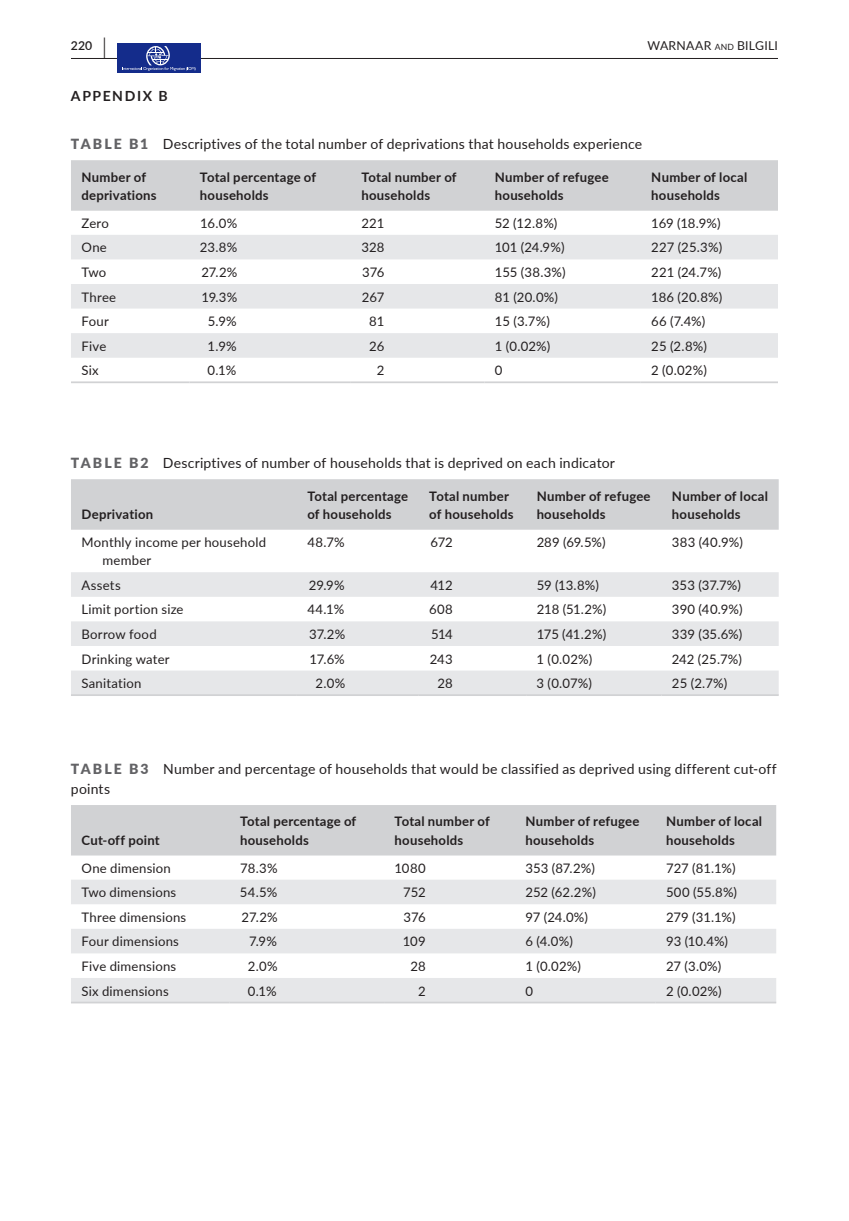
<style>
.page{position:relative;width:849px;height:1221px;background:#fff}
.page>*{position:absolute;margin:0;border:0;box-sizing:border-box;transform-origin:0 0}
.t1{font:14px/19.2px "Lato";letter-spacing:.015em;color:#231f20}
.t2{font:700 14px "Lato";letter-spacing:.115em;color:#231f20}
.t3{font:13.12px/18.4px "Lato";letter-spacing:.015em;color:#231f20}
.t4{font:700 13.12px/18.4px "Lato";letter-spacing:.02em;color:#231f20}
.t5{font:12.25px "Lato";letter-spacing:.02em;color:#231f20}
.t6{font:600 12.25px "Lato";color:#231f20}
.s1{font-size:22.75px}
.s2{font-size:8.58px}
.s3{font-weight:900;color:#636366}
</style>
<div class="page">
<hr style="left:71px;top:58px;width:706px;height:1px;background:#231f20">
<div style="left:117px;top:44px;width:83px;height:29px;background:#142c8b"></div>
<svg style="left:123px;top:46px;width:72px;height:25px"></svg>
<div style="left:71px;top:805px;width:705px;height:50px;background:#d1d2d4"></div>
<svg style="left:71px;top:880px;width:705px;height:121px;fill:#e6e7e9"></svg>
<hr style="left:71px;top:1001px;width:158px;height:2px;background:#d1d2d4">
<hr style="left:229px;top:1001px;width:155px;height:2px;background:#d1d2d4">
<hr style="left:384px;top:1001px;width:131px;height:2px;background:#d1d2d4">
<hr style="left:514px;top:1001px;width:141px;height:2px;background:#d1d2d4">
<hr style="left:655px;top:1001px;width:121px;height:2px;background:#d1d2d4">
<div style="left:71px;top:160px;width:706px;height:51px;background:#d1d2d4"></div>
<svg style="left:71px;top:235px;width:706px;height:123px;fill:#e6e7e9"></svg>
<hr style="left:71px;top:381px;width:118px;height:2px;background:#d1d2d4">
<hr style="left:189px;top:381px;width:162px;height:2px;background:#d1d2d4">
<hr style="left:351px;top:381px;width:133px;height:2px;background:#d1d2d4">
<hr style="left:484px;top:381px;width:156px;height:2px;background:#d1d2d4">
<hr style="left:640px;top:381px;width:137px;height:2px;background:#d1d2d4">
<div style="left:71px;top:479px;width:707px;height:50px;background:#d1d2d4"></div>
<svg style="left:71px;top:572px;width:707px;height:122px;fill:#e6e7e9"></svg>
<hr style="left:71px;top:694px;width:226px;height:2px;background:#d1d2d4">
<hr style="left:297px;top:694px;width:121px;height:2px;background:#d1d2d4">
<hr style="left:418px;top:694px;width:108px;height:2px;background:#d1d2d4">
<hr style="left:526px;top:694px;width:135px;height:2px;background:#d1d2d4">
<hr style="left:661px;top:694px;width:117px;height:2px;background:#d1d2d4">
<p class="t6" style="left:71px;top:37px;width:36px">220 <span class="s1">|</span></p>
<p class="t5" style="left:647px;top:37px;width:132px">WARNAAR <span class="s2">an d</span> BILGILI</p>
<p class="t2" style="left:71px;top:86px;width:98px">APPENDIX B</p>
<p class="t1" style="left:71px;top:133px;width:572px"><span class="s3">TABLE B1</span> Descriptives of the total number of deprivations that households experience</p>
<p class="t4" style="left:81px;top:167px;width:77px">Number of deprivations</p>
<p class="t4" style="left:200px;top:167px;width:118px">Total percentage of households</p>
<p class="t4" style="left:361px;top:167px;width:97px">Total number of households</p>
<p class="t4" style="left:494px;top:167px;width:115px">Number of refugee households</p>
<p class="t4" style="left:651px;top:167px;width:97px">Number of local households</p>
<p class="t3" style="left:81px;top:213px;width:29px">Zero</p>
<p class="t3" style="left:200px;top:213px;width:39px">16.0%</p>
<p class="t3" style="left:361px;top:213px;width:24px">221</p>
<p class="t3" style="left:494px;top:213px;width:64px">52 (12.8%)</p>
<p class="t3" style="left:651px;top:213px;width:71px">169 (18.9%)</p>
<p class="t3" style="left:81px;top:238px;width:27px">One</p>
<p class="t3" style="left:200px;top:238px;width:39px">23.8%</p>
<p class="t3" style="left:361px;top:238px;width:24px">328</p>
<p class="t3" style="left:494px;top:238px;width:71px">101 (24.9%)</p>
<p class="t3" style="left:651px;top:238px;width:72px">227 (25.3%)</p>
<p class="t3" style="left:81px;top:262px;width:26px">Two</p>
<p class="t3" style="left:201px;top:262px;width:37px">27.2%</p>
<p class="t3" style="left:362px;top:262px;width:24px">376</p>
<p class="t3" style="left:494px;top:262px;width:72px">155 (38.3%)</p>
<p class="t3" style="left:651px;top:262px;width:72px">221 (24.7%)</p>
<p class="t3" style="left:81px;top:287px;width:36px">Three</p>
<p class="t3" style="left:201px;top:287px;width:37px">19.3%</p>
<p class="t3" style="left:362px;top:287px;width:24px">267</p>
<p class="t3" style="left:494px;top:287px;width:65px">81 (20.0%)</p>
<p class="t3" style="left:651px;top:287px;width:72px">186 (20.8%)</p>
<p class="t3" style="left:81px;top:311px;width:29px">Four</p>
<p class="t3" style="left:208px;top:311px;width:30px">5.9%</p>
<p class="t3" style="left:369px;top:311px;width:17px">81</p>
<p class="t3" style="left:494px;top:311px;width:57px">15 (3.7%)</p>
<p class="t3" style="left:651px;top:311px;width:56px">66 (7.4%)</p>
<p class="t3" style="left:81px;top:336px;width:26px">Five</p>
<p class="t3" style="left:207px;top:336px;width:31px">1.9%</p>
<p class="t3" style="left:369px;top:336px;width:17px">26</p>
<p class="t3" style="left:494px;top:336px;width:57px">1 (0.02%)</p>
<p class="t3" style="left:651px;top:336px;width:57px">25 (2.8%)</p>
<p class="t3" style="left:81px;top:361px;width:19px">Six</p>
<p class="t3" style="left:207px;top:361px;width:30px">0.1%</p>
<p class="t3" style="left:376px;top:361px;width:9px">2</p>
<p class="t3" style="left:494px;top:361px;width:9px">0</p>
<p class="t3" style="left:651px;top:361px;width:57px">2 (0.02%)</p>
<p class="t1" style="left:71px;top:452px;width:545px"><span class="s3">TABLE B2</span> Descriptives of number of households that is deprived on each indicator</p>
<p class="t4" style="left:81px;top:504px;width:73px">Deprivation</p>
<p class="t4" style="left:307px;top:486px;width:102px">Total percentage of households</p>
<p class="t4" style="left:429px;top:486px;width:86px">Total number of households</p>
<p class="t4" style="left:536px;top:486px;width:115px">Number of refugee households</p>
<p class="t4" style="left:671px;top:486px;width:97px">Number of local households</p>
<p class="t3" style="left:102px;top:532px;width:165px;text-indent:-21px">Monthly income per household member</p>
<p class="t3" style="left:307px;top:532px;width:39px">48.7%</p>
<p class="t3" style="left:430px;top:532px;width:24px">672</p>
<p class="t3" style="left:536px;top:532px;width:70px">289 (69.5%)</p>
<p class="t3" style="left:671px;top:532px;width:72px">383 (40.9%)</p>
<p class="t3" style="left:81px;top:575px;width:41px">Assets</p>
<p class="t3" style="left:309px;top:575px;width:37px">29.9%</p>
<p class="t3" style="left:430px;top:575px;width:24px">412</p>
<p class="t3" style="left:536px;top:575px;width:64px">59 (13.8%)</p>
<p class="t3" style="left:671px;top:575px;width:70px">353 (37.7%)</p>
<p class="t3" style="left:81px;top:600px;width:103px">Limit portion size</p>
<p class="t3" style="left:307px;top:600px;width:38px">44.1%</p>
<p class="t3" style="left:429px;top:600px;width:25px">608</p>
<p class="t3" style="left:536px;top:600px;width:71px">218 (51.2%)</p>
<p class="t3" style="left:671px;top:600px;width:72px">390 (40.9%)</p>
<p class="t3" style="left:81px;top:624px;width:77px">Borrow food</p>
<p class="t3" style="left:309px;top:624px;width:38px">37.2%</p>
<p class="t3" style="left:431px;top:624px;width:23px">514</p>
<p class="t3" style="left:536px;top:624px;width:71px">175 (41.2%)</p>
<p class="t3" style="left:671px;top:624px;width:72px">339 (35.6%)</p>
<p class="t3" style="left:81px;top:649px;width:90px">Drinking water</p>
<p class="t3" style="left:309px;top:649px;width:37px">17.6%</p>
<p class="t3" style="left:430px;top:649px;width:24px">243</p>
<p class="t3" style="left:536px;top:649px;width:57px">1 (0.02%)</p>
<p class="t3" style="left:671px;top:649px;width:71px">242 (25.7%)</p>
<p class="t3" style="left:81px;top:673px;width:62px">Sanitation</p>
<p class="t3" style="left:315px;top:673px;width:31px">2.0%</p>
<p class="t3" style="left:437px;top:673px;width:17px">28</p>
<p class="t3" style="left:536px;top:673px;width:57px">3 (0.07%)</p>
<p class="t3" style="left:671px;top:673px;width:57px">25 (2.7%)</p>
<p class="t1" style="left:71px;top:759px;width:707px"><span class="s3">TABLE B3</span> Number and percentage of households that would be classified as deprived using different cut-off points</p>
<p class="t4" style="left:81px;top:830px;width:80px">Cut-off point</p>
<p class="t4" style="left:240px;top:811px;width:118px">Total percentage of households</p>
<p class="t4" style="left:394px;top:811px;width:97px">Total number of households</p>
<p class="t4" style="left:525px;top:811px;width:115px">Number of refugee households</p>
<p class="t4" style="left:666px;top:811px;width:97px">Number of local households</p>
<p class="t3" style="left:81px;top:858px;width:91px">One dimension</p>
<p class="t3" style="left:240px;top:858px;width:39px">78.3%</p>
<p class="t3" style="left:394px;top:858px;width:33px">1080</p>
<p class="t3" style="left:525px;top:858px;width:71px">353 (87.2%)</p>
<p class="t3" style="left:666px;top:858px;width:71px">727 (81.1%)</p>
<p class="t3" style="left:81px;top:882px;width:96px">Two dimensions</p>
<p class="t3" style="left:240px;top:882px;width:39px">54.5%</p>
<p class="t3" style="left:403px;top:882px;width:24px">752</p>
<p class="t3" style="left:525px;top:882px;width:72px">252 (62.2%)</p>
<p class="t3" style="left:666px;top:882px;width:72px">500 (55.8%)</p>
<p class="t3" style="left:81px;top:907px;width:106px">Three dimensions</p>
<p class="t3" style="left:241px;top:907px;width:37px">27.2%</p>
<p class="t3" style="left:403px;top:907px;width:24px">376</p>
<p class="t3" style="left:525px;top:907px;width:64px">97 (24.0%)</p>
<p class="t3" style="left:666px;top:907px;width:71px">279 (31.1%)</p>
<p class="t3" style="left:81px;top:931px;width:99px">Four dimensions</p>
<p class="t3" style="left:249px;top:931px;width:29px">7.9%</p>
<p class="t3" style="left:402px;top:931px;width:24px">109</p>
<p class="t3" style="left:525px;top:931px;width:49px">6 (4.0%)</p>
<p class="t3" style="left:666px;top:931px;width:63px">93 (10.4%)</p>
<p class="t3" style="left:81px;top:956px;width:96px">Five dimensions</p>
<p class="t3" style="left:248px;top:956px;width:31px">2.0%</p>
<p class="t3" style="left:410px;top:956px;width:17px">28</p>
<p class="t3" style="left:525px;top:956px;width:57px">1 (0.02%)</p>
<p class="t3" style="left:666px;top:956px;width:57px">27 (3.0%)</p>
<p class="t3" style="left:81px;top:981px;width:89px">Six dimensions</p>
<p class="t3" style="left:248px;top:981px;width:30px">0.1%</p>
<p class="t3" style="left:418px;top:981px;width:9px">2</p>
<p class="t3" style="left:525px;top:981px;width:9px">0</p>
<p class="t3" style="left:666px;top:981px;width:57px">2 (0.02%)</p>
</div>
